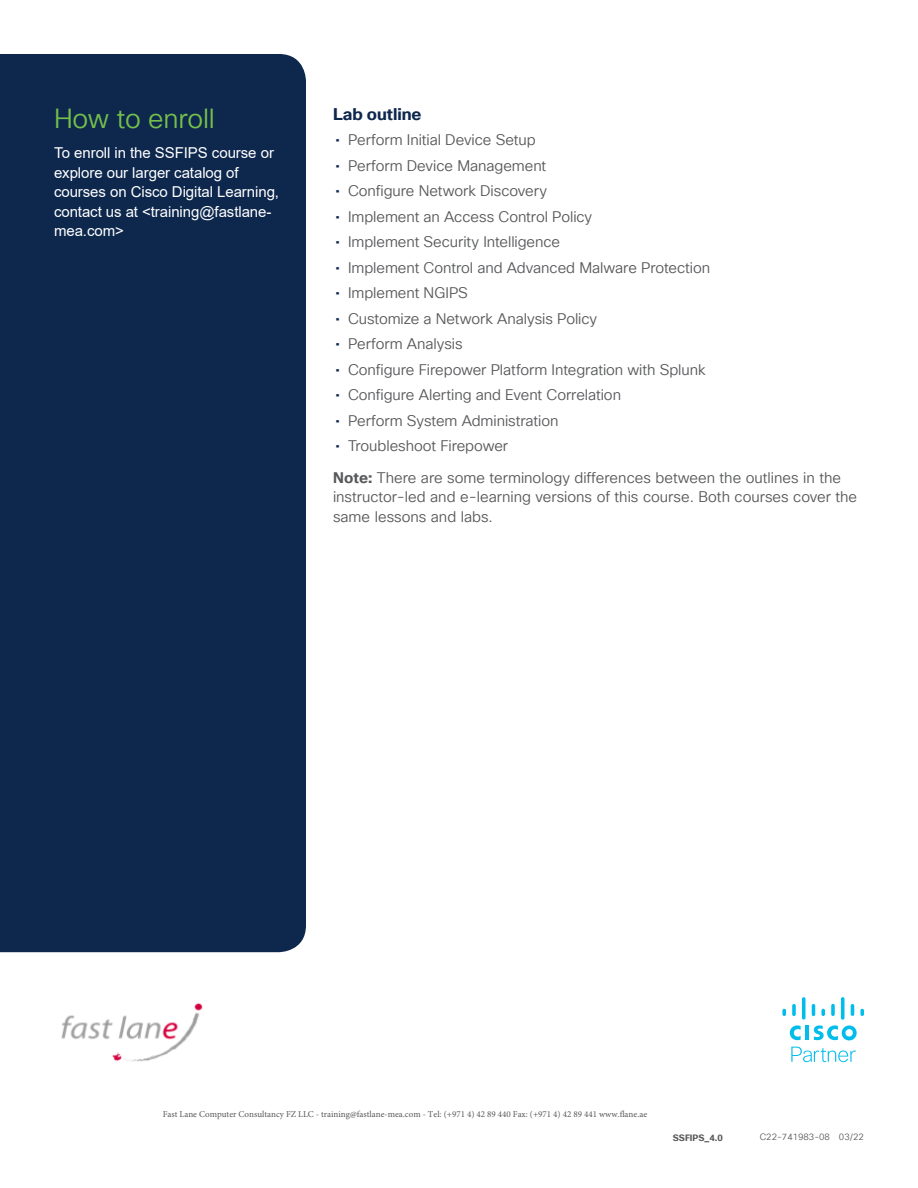
<style>
.page{position:relative;width:918px;height:1188px;background:#fff}
.page>*{position:absolute;margin:0;border:0;box-sizing:border-box;transform-origin:0 0}
.Body_White{font:27px "Cisco Sans TT Light";letter-spacing:-.01em;color:#74bf4b}
.Subhead3_Midnight_bl{font:700 16.5px "Cisco Sans TT";color:#0d274d}
.Body{font:15px/19.5px "Cisco Sans TT Light";letter-spacing:-.005em;color:#57585a}
.Body_White-2{font:15px/19.5px "Arial";letter-spacing:-.005em;color:#fff}
.Footer_white{font:9px "Minion Pro";color:#57585a}
.Footer_white-2{font:9px "Cisco Sans TT Light";color:#57585a}
.Footer_white-3{font:700 9px "Cisco Sans TT";color:#57585a}
.s1{font-family:"Cisco Sans TT";color:#0d274d}
.s2{font-family:"Cisco Sans TT";font-weight:700}
</style>
<div class="page">
<div style="left:0;top:54px;width:306px;height:898px;background:#0d274d"></div>
<svg style="left:791px;top:1047px;width:65px;height:16px"></svg>
<hr style="left:806px;top:1026px;width:3px;height:14px;background:#00bdeb">
<svg style="left:814px;top:1025px;width:43px;height:16px"></svg>
<svg style="left:782px;top:997px;width:24px;height:43px"></svg>
<svg style="left:812px;top:1004px;width:3px;height:12px"></svg>
<svg style="left:821px;top:1009px;width:4px;height:7px"></svg>
<svg style="left:831px;top:1004px;width:4px;height:12px"></svg>
<svg style="left:841px;top:997px;width:4px;height:23px"></svg>
<svg style="left:851px;top:1004px;width:3px;height:12px"></svg>
<svg style="left:860px;top:1008px;width:4px;height:8px"></svg>
<img style="left:61px;top:1003px;width:142px;height:59px">
<p class="Body_White" style="left:54px;top:101px;width:162px">How to enroll</p>
<p class="Body_White-2" style="left:54px;top:143px;width:227px">To enroll in the SSFIPS course or explore our larger catalog of courses on Cisco Digital Learning, contact us at &lt;training@fastlane&shy;mea.com&gt;</p>
<p class="Subhead3_Midnight_bl" style="left:333px;top:103px;width:90px">Lab outline</p>
<p class="Body" style="left:335px;top:131px;width:202px"><span class="s1">•</span> Perform Initial Device Setup</p>
<p class="Body" style="left:335px;top:156px;width:212px"><span class="s1">•</span> Perform Device Management</p>
<p class="Body" style="left:335px;top:182px;width:213px"><span class="s1">•</span> Configure Network Discovery</p>
<p class="Body" style="left:335px;top:207px;width:258px"><span class="s1">•</span> Implement an Access Control Policy</p>
<p class="Body" style="left:335px;top:233px;width:226px"><span class="s1">•</span> Implement Security Intelligence</p>
<p class="Body" style="left:335px;top:258px;width:376px"><span class="s1">•</span> Implement Control and Advanced Malware Protection</p>
<p class="Body" style="left:335px;top:284px;width:134px"><span class="s1">•</span> Implement NGIPS</p>
<p class="Body" style="left:335px;top:309px;width:263px"><span class="s1">•</span> Customize a Network Analysis Policy</p>
<p class="Body" style="left:335px;top:335px;width:129px"><span class="s1">•</span> Perform Analysis</p>
<p class="Body" style="left:335px;top:360px;width:372px"><span class="s1">•</span> Configure Firepower Platform Integration with Splunk</p>
<p class="Body" style="left:335px;top:386px;width:287px"><span class="s1">•</span> Configure Alerting and Event Correlation</p>
<p class="Body" style="left:335px;top:411px;width:225px"><span class="s1">•</span> Perform System Administration</p>
<p class="Body" style="left:335px;top:437px;width:174px"><span class="s1">•</span> Troubleshoot Firepower</p>
<p class="Body" style="left:333px;top:468px;width:526px"><span class="s2">Note:</span> There are some terminology differences between the outlines in the instructor-led and e-learning versions of this course. Both courses cover the same lessons and labs.</p>
<p class="Footer_white" style="left:163px;top:1109px;width:486px">Fast Lane Computer Consultancy FZ LLC - training@fastlane-mea.com - Tel: (+971 4) 42 89 440 Fax: (+971 4) 42 89 441 www.flane.ae</p>
<p class="Footer_white-3" style="left:673px;top:1132px;width:52px">SSFIPS_4.0</p>
<p class="Footer_white-2" style="left:760px;top:1131px;width:106px">C22-741983-08 03/22</p>
</div>
